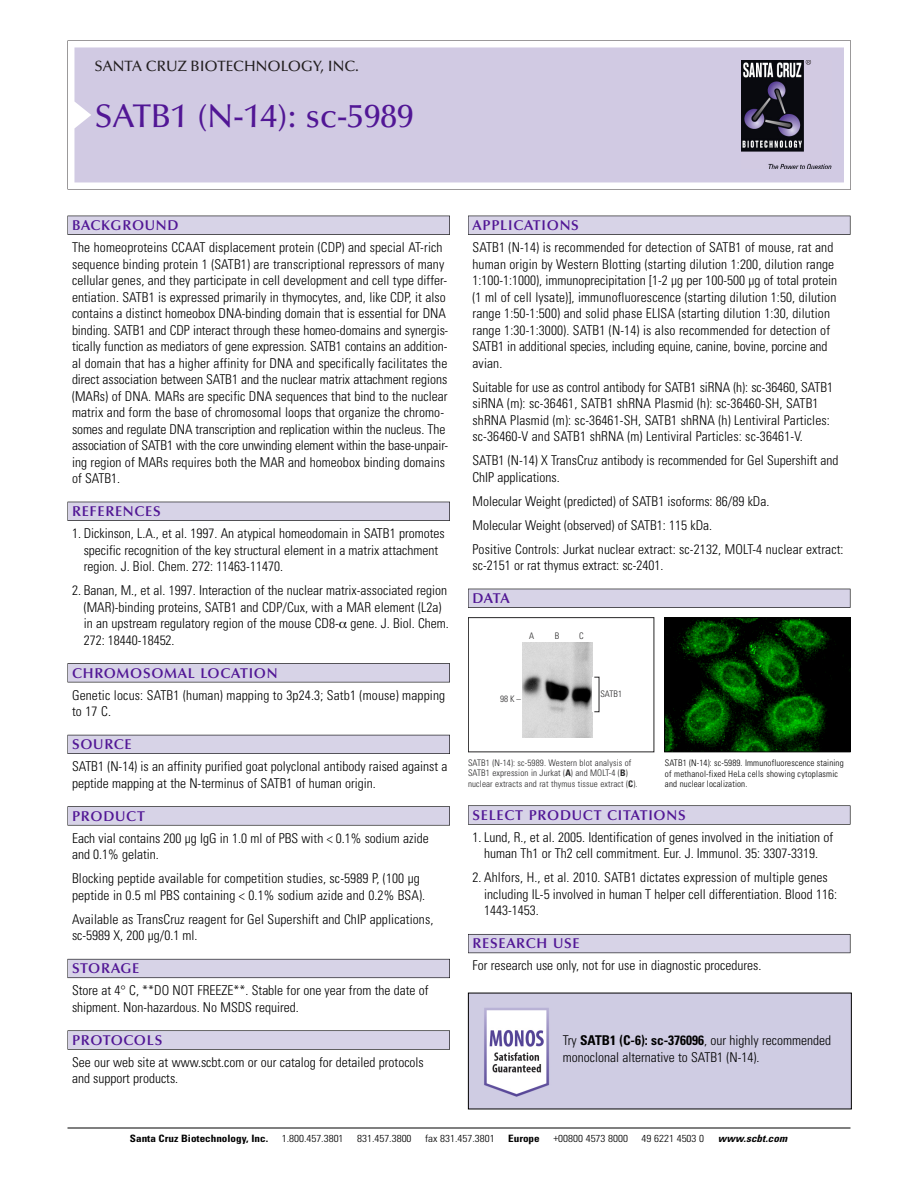
<style>
.page{position:relative;width:918px;height:1188px;background:#fff}
.page>*{position:absolute;margin:0;border:0;box-sizing:border-box;transform-origin:0 0}
.t1{font:500 33px "Optima";color:#511695}
.t2{font:500 15px "Optima";color:#231f20}
.t3{font:600 14.25px "Optima";letter-spacing:.05em;color:#511695}
.t4{font:300 condensed 13.5px/16.5px "Univers";color:#000}
.t5{font:300 condensed 10.2px "Univers";color:#000;scale:1.1 1}
.t6{font:700 condensed 10.2px "Univers";color:#000;scale:1.1 1}
.t7{font:italic 700 condensed 10.2px "Univers";letter-spacing:.005em;color:#000;scale:1.1 1}
.t8{font:9px/10.5px "Univers Condensed Light+NBENPJ";letter-spacing:.015em;color:#272627}
.t9{font:300 condensed 9px/10.5px "Univers";letter-spacing:.015em;color:#000}
.s1{font-family:"Univers Condensed Bold+CGYRYV"}
.s2{font-weight:700}
</style>
<div class="page">
<svg style="left:68px;top:40px;width:783px;height:149px"></svg>
<div style="left:74px;top:47px;width:770px;height:135px;background:#d1cae3"></div>
<img style="left:741px;top:60px;width:90px;height:108px">
<div style="left:68px;top:216px;width:382px;height:19px;background:#525155"></div>
<div style="left:68px;top:216px;width:381px;height:18px;background:#d7d3e7"></div>
<div style="left:68px;top:502px;width:382px;height:19px;background:#515055"></div>
<div style="left:68px;top:502px;width:381px;height:18px;background:#d7d3e7"></div>
<div style="left:68px;top:663px;width:382px;height:19px;background:#545357"></div>
<div style="left:68px;top:664px;width:381px;height:18px;background:#d7d3e7"></div>
<div style="left:68px;top:735px;width:382px;height:19px;background:#54535a"></div>
<div style="left:68px;top:735px;width:381px;height:18px;background:#d7d3e7"></div>
<svg style="left:68px;top:806px;width:382px;height:20px"></svg>
<div style="left:68px;top:807px;width:381px;height:18px;background:#d7d3e7"></div>
<div style="left:68px;top:959px;width:382px;height:19px;background:#66646e"></div>
<div style="left:68px;top:959px;width:381px;height:18px;background:#d7d3e7"></div>
<div style="left:68px;top:1030px;width:382px;height:20px;background:#616161"></div>
<div style="left:68px;top:1031px;width:381px;height:18px;background:#d7d3e7"></div>
<div style="left:468px;top:216px;width:382px;height:19px;background:#525155"></div>
<div style="left:468px;top:216px;width:382px;height:18px;background:#d7d3e7"></div>
<div style="left:468px;top:589px;width:382px;height:19px;background:#515055"></div>
<div style="left:468px;top:589px;width:382px;height:18px;background:#d7d3e7"></div>
<div style="left:468px;top:805px;width:382px;height:20px;background:#666"></div>
<div style="left:468px;top:806px;width:382px;height:18px;background:#d7d3e7"></div>
<div style="left:468px;top:934px;width:382px;height:19px;background:#5b5961"></div>
<div style="left:468px;top:935px;width:382px;height:18px;background:#d7d3e7"></div>
<hr style="left:68px;top:1128px;width:782px;height:1px;background:#000">
<img style="left:666px;top:619px;width:182px;height:131px">
<div style="left:664px;top:617px;width:186px;height:135px;border:1px solid #000"></div>
<div style="left:468px;top:617px;width:186px;height:135px;border:1px solid #272627"></div>
<img style="left:522px;top:643px;width:71px;height:95px">
<img style="left:470px;top:995px;width:380px;height:112px">
<p class="t2" style="left:94px;top:61px;width:266px">SANTA CRUZ BIOTECHNOLOGY, INC.</p>
<h1 class="t1" style="left:94px;top:103px;width:321px">SATB1 (N-14): sc-5989</h1>
<p class="t3" style="left:72px;top:219px;width:108px">BACKGROUND</p>
<p class="t4" style="left:72px;top:240px;width:378px">The homeoproteins CCAAT displacement protein (CDP) and special AT-rich sequence binding protein 1 (SATB1) are transcriptional repressors of many cellular genes, and they participate in cell development and cell type differ&shy;entiation. SATB1 is expressed primarily in thymocytes, and, like CDP, it also contains a distinct homeobox DNA-binding domain that is essential for DNA binding. SATB1 and CDP interact through these homeo-domains and synergis&shy;tically function as mediators of gene expression. SATB1 contains an addition&shy;al domain that has a higher affinity for DNA and specifically facilitates the direct association between SATB1 and the nuclear matrix attachment regions (MARs) of DNA. MARs are specific DNA sequences that bind to the nuclear matrix and form the base of chromosomal loops that organize the chromo&shy;somes and regulate DNA transcription and replication within the nucleus. The association of SATB1 with the core unwinding element within the base-unpair&shy;ing region of MARs requires both the MAR and homeobox binding domains of SATB1.</p>
<p class="t3" style="left:72px;top:506px;width:90px">REFERENCES</p>
<p class="t4" style="left:84px;top:526px;width:363px;text-indent:-12px">1. Dickinson, L.A., et al. 1997. An atypical homeodomain in SATB1 promotes specific recognition of the key structural element in a matrix attachment region. J. Biol. Chem. 272: 11463-11470.</p>
<p class="t4" style="left:84px;top:583px;width:367px;text-indent:-12px">2. Banan, M., et al. 1997. Interaction of the nuclear matrix-associated region (MAR)-binding proteins, SATB1 and CDP/Cux, with a MAR element (L2a) in an upstream regulatory region of the mouse CD8- gene. J. Biol. Chem.<br>272: 18440-18452.</p>
<p class="t3" style="left:72px;top:667px;width:207px">CHROMOSOMAL LOCATION</p>
<p class="t4" style="left:72px;top:688px;width:375px">Genetic locus: SATB1 (human) mapping to 3p24.3; Satb1 (mouse) mapping to 17 C.</p>
<p class="t3" style="left:72px;top:739px;width:61px">SOURCE</p>
<p class="t4" style="left:72px;top:759px;width:377px">SATB1 (N-14) is an affinity purified goat polyclonal antibody raised against a peptide mapping at the N-terminus of SATB1 of human origin.</p>
<p class="t3" style="left:72px;top:810px;width:74px">PRODUCT</p>
<p class="t4" style="left:72px;top:831px;width:358px">Each vial contains 200 µg IgG in 1.0 ml of PBS with &lt; 0.1% sodium azide and 0.1% gelatin.</p>
<p class="t4" style="left:72px;top:871px;width:355px">Blocking peptide available for competition studies, sc-5989 P, (100 µg peptide in 0.5 ml PBS containing &lt; 0.1% sodium azide and 0.2% BSA).</p>
<p class="t4" style="left:72px;top:912px;width:363px">Available as TransCruz reagent for Gel Supershift and ChIP applications, sc-5989 X, 200 µg/0.1 ml.</p>
<p class="t3" style="left:72px;top:963px;width:69px">STORAGE</p>
<p class="t4" style="left:72px;top:983px;width:358px">Store at 4° C, **DO NOT FREEZE**. Stable for one year from the date of shipment. Non-hazardous. No MSDS required.</p>
<p class="t3" style="left:72px;top:1034px;width:92px">PROTOCOLS</p>
<p class="t4" style="left:72px;top:1055px;width:353px">See our web site at www.scbt.com or our catalog for detailed protocols and support products.</p>
<p class="t3" style="left:473px;top:219px;width:108px">APPLICATIONS</p>
<p class="t4" style="left:473px;top:240px;width:366px">SATB1 (N-14) is recommended for detection of SATB1 of mouse, rat and human origin by Western Blotting (starting dilution 1:200, dilution range 1:100-1:1000), immunoprecipitation [1-2 µg per 100-500 µg of total protein (1 ml of cell lysate)], immunofluorescence (starting dilution 1:50, dilution range 1:50-1:500) and solid phase ELISA (starting dilution 1:30, dilution range 1:30-1:3000). SATB1 (N-14) is also recommended for detection of SATB1 in additional species, including equine, canine, bovine, porcine and avian.</p>
<p class="t4" style="left:473px;top:380px;width:362px">Suitable for use as control antibody for SATB1 siRNA (h): sc-36460, SATB1 siRNA (m): sc-36461, SATB1 shRNA Plasmid (h): sc-36460-SH, SATB1 shRNA Plasmid (m): sc-36461-SH, SATB1 shRNA (h) Lentiviral Particles: sc-36460-V and SATB1 shRNA (m) Lentiviral Particles: sc-36461-V.</p>
<p class="t4" style="left:473px;top:453px;width:367px">SATB1 (N-14) X TransCruz antibody is recommended for Gel Supershift and<br>ChIP applications.</p>
<p class="t4" style="left:473px;top:490px;width:373px;line-height:24px">Molecular Weight (predicted) of SATB1 isoforms: 86/89 kDa.<br>Molecular Weight (observed) of SATB1: 115 kDa.<br>Positive Controls: Jurkat nuclear extract: sc-2132, MOLT-4 nuclear extract:</p>
<p class="t4" style="left:473px;top:558px;width:193px">sc-2151 or rat thymus extract: sc-2401.</p>
<p class="t3" style="left:473px;top:593px;width:39px">DATA</p>
<p class="t8" style="left:529px;top:632px;width:7px">A</p>
<p class="t8" style="left:555px;top:632px;width:6px">B</p>
<p class="t8" style="left:579px;top:632px;width:6px">C</p>
<p class="t8" style="left:500px;top:695px;width:22px">98K–</p>
<p class="t8" style="left:600px;top:689px;width:23px">SATB1</p>
<p class="t8" style="left:468px;top:758px;width:171px">SATB1 (N-14): sc-5989. Western blot analysis of<br>SATB1 expression in Jurkat (<span class="s1">A</span>) and MOLT-4 (<span class="s1">B</span>) nuclear extracts and rat thymus tissue extract (<span class="s1">C</span>).</p>
<p class="t9" style="left:665px;top:759px;width:180px">SATB1 (N-14): sc-5989. Immunofluorescence staining of methanol-fixed HeLa cells showing cytoplasmic and nuclear localization.</p>
<p class="t3" style="left:473px;top:809px;width:215px">SELECT PRODUCT CITATIONS</p>
<p class="t4" style="left:473px;top:830px;width:362px;text-align:center">1. Lund, R., et al. 2005. Identification of genes involved in the initiation of human Th1 or Th2 cell commitment. Eur. J. Immunol. 35: 3307-3319.</p>
<p class="t4" style="left:484px;top:871px;width:354px;text-indent:-12px">2. Ahlfors, H., et al. 2010. SATB1 dictates expression of multiple genes including IL-5 involved in human T helper cell differentiation. Blood 116:<br>1443-1453.</p>
<p class="t3" style="left:473px;top:938px;width:109px">RESEARCH USE</p>
<p class="t4" style="left:473px;top:959px;width:290px">For research use only, not for use in diagnostic procedures.</p>
<p class="t4" style="left:563px;top:1034px;width:270px">Try <span class="s2">SATB1 (C-6): sc-376096</span>, our highly recommended monoclonal alternative to SATB1 (N-14).</p>
<p class="t6" style="left:130px;top:1135px;width:127px">Santa Cruz Biotechnology, Inc.</p>
<p class="t5" style="left:282px;top:1135px;width:58px">1.800.457.3801</p>
<p class="t5" style="left:357px;top:1135px;width:51px">831.457.3800</p>
<p class="t5" style="left:425px;top:1135px;width:65px">fax 831.457.3801</p>
<p class="t6" style="left:508px;top:1135px;width:30px">Europe</p>
<p class="t5" style="left:553px;top:1135px;width:69px">+00800 4573 8000</p>
<p class="t5" style="left:642px;top:1135px;width:58px">49 6221 4503 0</p>
<p class="t7" style="left:718px;top:1135px;width:64px">www.scbt.com</p>
</div>
